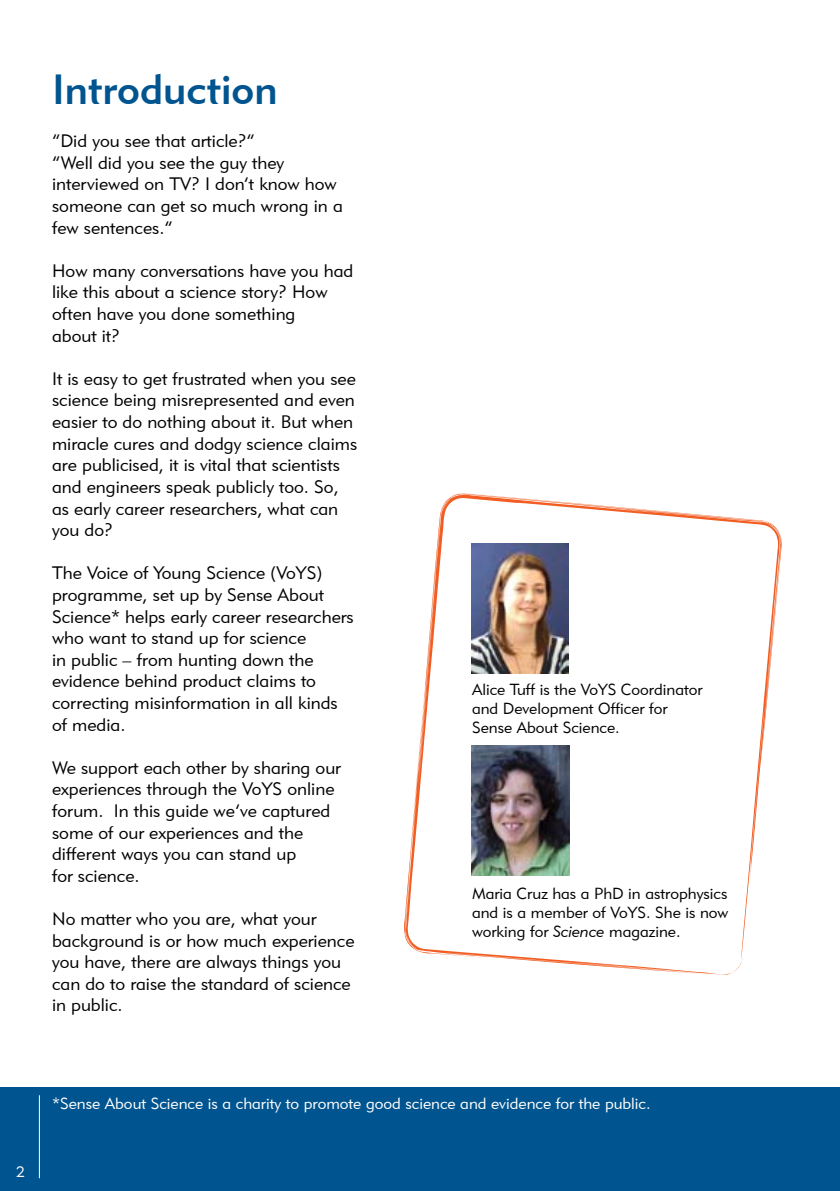
<style>
.page{position:relative;width:840px;height:1191px;background:#fff}
.page>*{position:absolute;margin:0;border:0;box-sizing:border-box;transform-origin:0 0}
.t1{font:42px "Geometric 415 BT Medium A";color:#00548f}
.t2{font:18px/21.6px "Geometric 415 BT Lite A";color:#000}
.t3{font:16px/19.2px "Geometric 415 BT Lite A";color:#000;text-align:justify}
.t4{font:16px "Geometric 415 BT Lite A";color:#fff}
.t5{font:15px "Geometric 415 BT Lite A";color:#fff}
.s1{font-family:"Geometric 415 BT Lite Italic A"}
</style>
<div class="page">
<div style="left:0;top:1087px;width:839px;height:104px;background:#00548f"></div>
<hr style="left:39px;top:1095px;width:1px;height:83px;background:#fff">
<svg style="left:404px;top:624px;width:356px;height:350px"></svg>
<svg style="left:442px;top:493px;width:340px;height:276px"></svg>
<svg style="left:430px;top:508px;width:12px;height:116px"></svg>
<img style="left:471px;top:543px;width:97px;height:130px">
<img style="left:471px;top:745px;width:98px;height:130px">
<h1 class="t1" style="left:52px;top:63px;width:227px">Introduction</h1>
<p class="t2" style="left:52px;top:130px;width:292px">“Did you see that article?”<br>“Well did you see the guy they interviewed on TV? I don’t know how someone can get so much wrong in a few sentences.”</p>
<p class="t2" style="left:52px;top:259px;width:302px">How many conversations have you had like this about a science story? How often have you done something<br>about it?</p>
<p class="t2" style="left:52px;top:367px;width:306px">It is easy to get frustrated when you see science being misrepresented and even easier to do nothing about it. But when miracle cures and dodgy science claims are publicised, it is vital that scientists and engineers speak publicly too. So, as early career researchers, what can you do?</p>
<p class="t2" style="left:52px;top:562px;width:303px">The Voice of Young Science (VoYS) programme, set up by Sense About<br>Science* helps early career researchers who want to stand up for science<br>in public – from hunting down the evidence behind product claims to correcting misinformation in all kinds of media.</p>
<p class="t2" style="left:52px;top:756px;width:290px">We support each other by sharing our experiences through the VoYS online forum. In this guide we‘ve captured some of our experiences and the different ways you can stand up<br>for science.</p>
<p class="t2" style="left:52px;top:907px;width:304px">No matter who you are, what your background is or how much experience you have, there are always things you can do to raise the standard of science in public.</p>
<p class="t3" style="left:471px;top:679px;width:232px;text-align:left">Alice Tuff is the VoYS Coordinator and Development Officer for<br>Sense About Science.</p>
<p class="t3" style="left:471px;top:883px;width:258px">Maria Cruz has a PhD in astrophysics and is a member of VoYS. She is now working for <span class="s1">Science</span> magazine.</p>
<p class="t5" style="left:16px;top:1162px;width:10px">2</p>
<p class="t4" style="left:52px;top:1094px;width:599px">*Sense About Science is a charity to promote good science and evidence for the public.</p>
</div>
